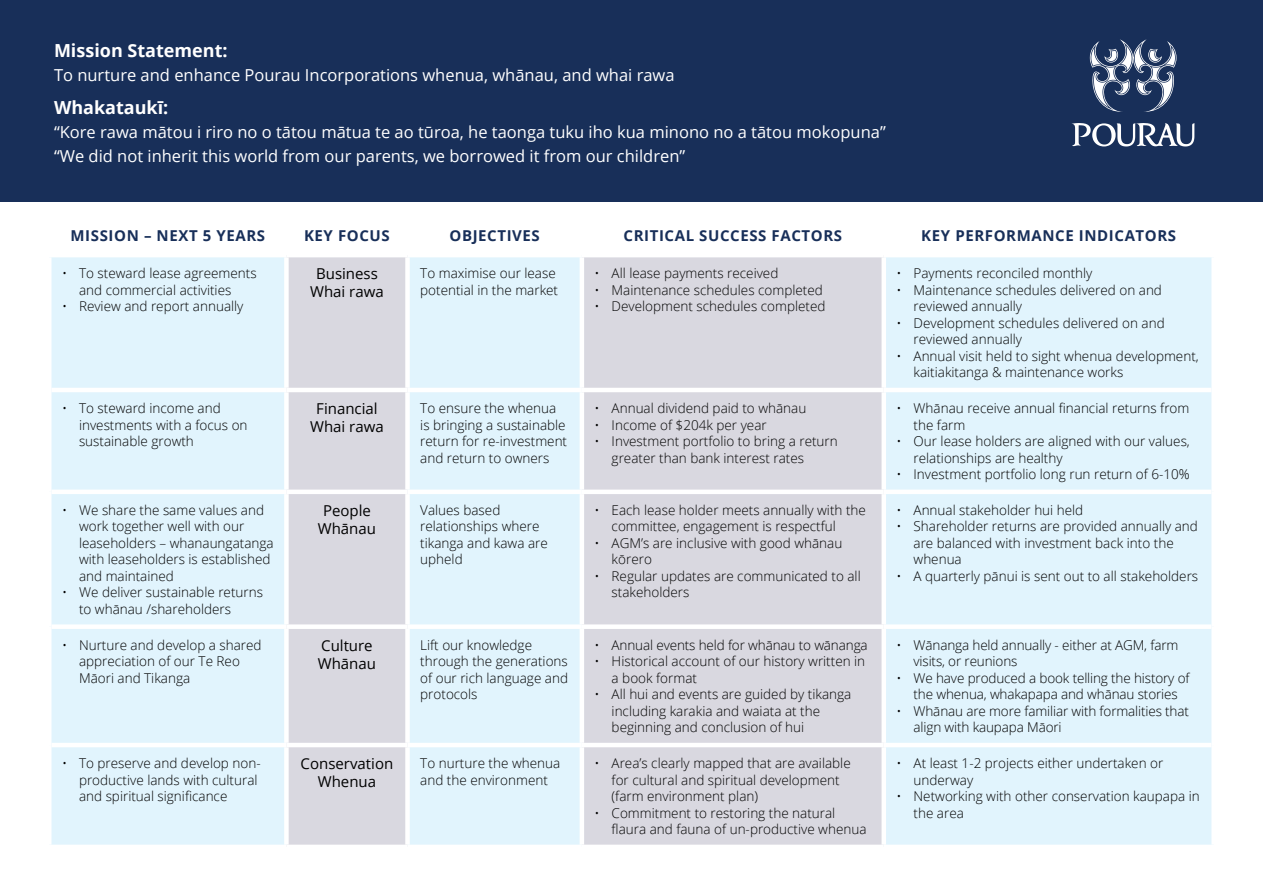
<style>
.page{position:relative;width:1263px;height:893px;background:#fff}
.page>*{position:absolute;margin:0;border:0;box-sizing:border-box;transform-origin:0 0}
.t1{font:700 18px "Open Sans";color:#fff}
.t2{font:16.5px/24px "Open Sans";color:#fff}
.t3{font:700 15px "Open Sans";letter-spacing:.04em;color:#182f59}
.t4{font:15px/18px "Open Sans";color:#000;text-align:center}
.t5{font:300 13.5px/16.5px "Open Sans";color:#000}
</style>
<div class="page">
<div style="left:0;top:0;width:1263px;height:202px;background:#182f59"></div>
<div style="left:52px;top:257px;width:1159px;height:588px;background:#e1f4fd"></div>
<svg style="left:289px;top:257px;width:592px;height:588px;background:#dbe0e8"></svg>
<div style="left:284px;top:257px;width:5px;height:131px;background:#fff"></div>
<div style="left:405px;top:257px;width:5px;height:131px;background:#fff"></div>
<hr style="left:580px;top:257px;width:4px;height:131px;background:#fff">
<div style="left:881px;top:257px;width:5px;height:131px;background:#fff"></div>
<div style="left:284px;top:392px;width:5px;height:98px;background:#fff"></div>
<div style="left:405px;top:392px;width:5px;height:98px;background:#fff"></div>
<hr style="left:580px;top:392px;width:4px;height:98px;background:#fff">
<div style="left:881px;top:392px;width:5px;height:98px;background:#fff"></div>
<div style="left:284px;top:494px;width:5px;height:130px;background:#fff"></div>
<div style="left:405px;top:494px;width:5px;height:130px;background:#fff"></div>
<hr style="left:580px;top:494px;width:4px;height:130px;background:#fff">
<div style="left:881px;top:494px;width:5px;height:130px;background:#fff"></div>
<div style="left:284px;top:629px;width:5px;height:114px;background:#fff"></div>
<div style="left:405px;top:629px;width:5px;height:114px;background:#fff"></div>
<hr style="left:580px;top:629px;width:4px;height:114px;background:#fff">
<div style="left:881px;top:629px;width:5px;height:114px;background:#fff"></div>
<div style="left:284px;top:747px;width:5px;height:98px;background:#fff"></div>
<div style="left:405px;top:747px;width:5px;height:98px;background:#fff"></div>
<hr style="left:580px;top:747px;width:4px;height:98px;background:#fff">
<div style="left:881px;top:747px;width:5px;height:98px;background:#fff"></div>
<hr style="left:52px;top:388px;width:234px;height:4px;background:#fff">
<hr style="left:286px;top:388px;width:121px;height:4px;background:#fff">
<hr style="left:407px;top:388px;width:175px;height:4px;background:#fff">
<hr style="left:582px;top:388px;width:302px;height:4px;background:#fff">
<hr style="left:884px;top:388px;width:327px;height:4px;background:#fff">
<hr style="left:52px;top:490px;width:234px;height:4px;background:#fff">
<hr style="left:286px;top:490px;width:121px;height:4px;background:#fff">
<hr style="left:407px;top:490px;width:175px;height:4px;background:#fff">
<hr style="left:582px;top:490px;width:302px;height:4px;background:#fff">
<hr style="left:884px;top:490px;width:327px;height:4px;background:#fff">
<div style="left:52px;top:624px;width:234px;height:5px;background:#fff"></div>
<div style="left:286px;top:624px;width:121px;height:5px;background:#fff"></div>
<div style="left:407px;top:624px;width:175px;height:5px;background:#fff"></div>
<div style="left:582px;top:624px;width:302px;height:5px;background:#fff"></div>
<div style="left:884px;top:624px;width:327px;height:5px;background:#fff"></div>
<hr style="left:52px;top:743px;width:234px;height:4px;background:#fff">
<hr style="left:286px;top:743px;width:121px;height:4px;background:#fff">
<hr style="left:407px;top:743px;width:175px;height:4px;background:#fff">
<hr style="left:582px;top:743px;width:302px;height:4px;background:#fff">
<hr style="left:884px;top:743px;width:327px;height:4px;background:#fff">
<svg style="left:1071px;top:123px;width:124px;height:23px"></svg>
<svg style="left:1090px;top:39px;width:86px;height:73px"></svg>
<h1 class="t1" style="left:54px;top:38px;width:175px">Mission Statement:</h1>
<p class="t2" style="left:54px;top:63px;width:622px">To nurture and enhance Pourau Incorporations whenua, whānau, and whai rawa</p>
<h1 class="t1" style="left:54px;top:95px;width:116px">Whakataukī:</h1>
<p class="t2" style="left:54px;top:119px;width:833px">“Kore rawa mātou i riro no o tātou mātua te ao tūroa, he taonga tuku iho kua minono no a tātou mokopuna” “We did not inherit this world from our parents, we borrowed it from our children”</p>
<p class="t3" style="left:71px;top:225px;width:196px">MISSION – NEXT 5 YEARS</p>
<p class="t3" style="left:304px;top:225px;width:87px">KEY FOCUS</p>
<p class="t3" style="left:449px;top:225px;width:92px">OBJECTIVES</p>
<p class="t3" style="left:623px;top:225px;width:220px">CRITICAL SUCCESS FACTORS</p>
<p class="t3" style="left:921px;top:225px;width:256px">KEY PERFORMANCE INDICATORS</p>
<p class="t5" style="left:79px;top:265px;width:179px;text-indent:-17px">• To steward lease agreements and commercial activities</p>
<p class="t5" style="left:62px;top:298px;width:183px">• Review and report annually</p>
<p class="t4" style="left:310px;top:265px;width:75px">Business<br>Whai rawa</p>
<p class="t5" style="left:420px;top:265px;width:139px">To maximise our lease potential in the market</p>
<p class="t5" style="left:595px;top:265px;width:185px">• All lease payments received</p>
<p class="t5" style="left:896px;top:265px;width:197px">• Payments reconciled monthly</p>
<p class="t5" style="left:913px;top:281px;width:250px;text-indent:-17px">• Maintenance schedules delivered on and reviewed annually</p>
<p class="t5" style="left:913px;top:314px;width:253px;text-indent:-17px">• Development schedules delivered on and reviewed annually</p>
<p class="t5" style="left:913px;top:347px;width:287px;text-indent:-17px">• Annual visit held to sight whenua development, kaitiakitanga &amp; maintenance works</p>
<p class="t5" style="left:595px;top:281px;width:230px">• Maintenance schedules completed</p>
<p class="t5" style="left:595px;top:298px;width:232px">• Development schedules completed</p>
<p class="t5" style="left:79px;top:400px;width:170px;text-indent:-17px">• To steward income and investments with a focus on sustainable growth</p>
<p class="t4" style="left:310px;top:399px;width:75px">Financial<br>Whai rawa</p>
<p class="t5" style="left:420px;top:400px;width:148px">To ensure the whenua is bringing a sustainable return for re-investment and return to owners</p>
<p class="t5" style="left:595px;top:400px;width:213px">• Annual dividend paid to whānau</p>
<p class="t5" style="left:595px;top:416px;width:174px">• Income of $204k per year</p>
<p class="t5" style="left:612px;top:433px;width:228px;text-indent:-17px">• Investment portfolio to bring a return greater than bank interest rates</p>
<p class="t5" style="left:79px;top:501px;width:196px;text-indent:-17px">• We share the same values and work together well with our leaseholders – whanaungatanga with leaseholders is established and maintained</p>
<p class="t5" style="left:79px;top:584px;width:185px;text-indent:-17px">• We deliver sustainable returns to whānau /shareholders</p>
<p class="t4" style="left:318px;top:501px;width:60px">People<br>Whānau</p>
<p class="t5" style="left:420px;top:501px;width:129px">Values based relationships where tikanga and kawa are upheld</p>
<p class="t5" style="left:612px;top:501px;width:256px;text-indent:-17px">• Each lease holder meets annually with the committee, engagement is respectful</p>
<p class="t5" style="left:612px;top:534px;width:232px;text-indent:-17px">• AGM’s are inclusive with good whānau kōrero</p>
<p class="t5" style="left:612px;top:567px;width:251px;text-indent:-17px">• Regular updates are communicated to all stakeholders</p>
<p class="t5" style="left:79px;top:636px;width:184px;text-indent:-17px">• Nurture and develop a shared appreciation of our Te Reo<br>Māori and Tikanga</p>
<p class="t4" style="left:318px;top:636px;width:60px;text-align:left">Culture<br>Whānau</p>
<p class="t5" style="left:420px;top:636px;width:149px">Lift our knowledge through the generations of our rich language and protocols</p>
<p class="t5" style="left:595px;top:636px;width:275px">• Annual events held for whānau to wānanga</p>
<p class="t5" style="left:612px;top:653px;width:255px;text-indent:-17px">• Historical account of our history written in a book format</p>
<p class="t5" style="left:612px;top:686px;width:241px;text-indent:-17px">• All hui and events are guided by tikanga including karakia and waiata at the beginning and conclusion of hui</p>
<p class="t5" style="left:79px;top:755px;width:183px;text-indent:-17px">• To preserve and develop non&shy;productive lands with cultural and spiritual significance</p>
<p class="t4" style="left:301px;top:754px;width:94px">Conservation<br>Whenua</p>
<p class="t5" style="left:420px;top:755px;width:141px">To nurture the whenua and the environment</p>
<p class="t5" style="left:612px;top:755px;width:241px;text-indent:-17px">• Area’s clearly mapped that are available for cultural and spiritual development (farm environment plan)</p>
<p class="t5" style="left:612px;top:804px;width:256px;text-indent:-17px">• Commitment to restoring the natural flaura and fauna of un-productive whenua</p>
<p class="t5" style="left:913px;top:400px;width:277px;text-indent:-17px">• Whānau receive annual financial returns from the farm</p>
<p class="t5" style="left:913px;top:433px;width:278px;text-indent:-17px">• Our lease holders are aligned with our values, relationships are healthy</p>
<p class="t5" style="left:896px;top:465px;width:295px">• Investment portfolio long run return of 6-10%</p>
<p class="t5" style="left:896px;top:501px;width:188px">• Annual stakeholder hui held</p>
<p class="t5" style="left:913px;top:518px;width:286px;text-indent:-17px">• Shareholder returns are provided annually and are balanced with investment back into the whenua</p>
<p class="t5" style="left:896px;top:567px;width:303px">• A quarterly pānui is sent out to all stakeholders</p>
<p class="t5" style="left:913px;top:636px;width:266px;text-indent:-17px">• Wānanga held annually - either at AGM, farm visits, or reunions</p>
<p class="t5" style="left:896px;top:669px;width:294px;text-align:center">• We have produced a book telling the history of the whenua, whakapapa and whānau stories</p>
<p class="t5" style="left:913px;top:702px;width:277px;text-indent:-17px">• Whānau are more familiar with formalities that align with kaupapa Māori</p>
<p class="t5" style="left:913px;top:755px;width:251px;text-indent:-17px">• At least 1-2 projects either undertaken or underway</p>
<p class="t5" style="left:913px;top:788px;width:288px;text-indent:-17px">• Networking with other conservation kaupapa in the area</p>
</div>
